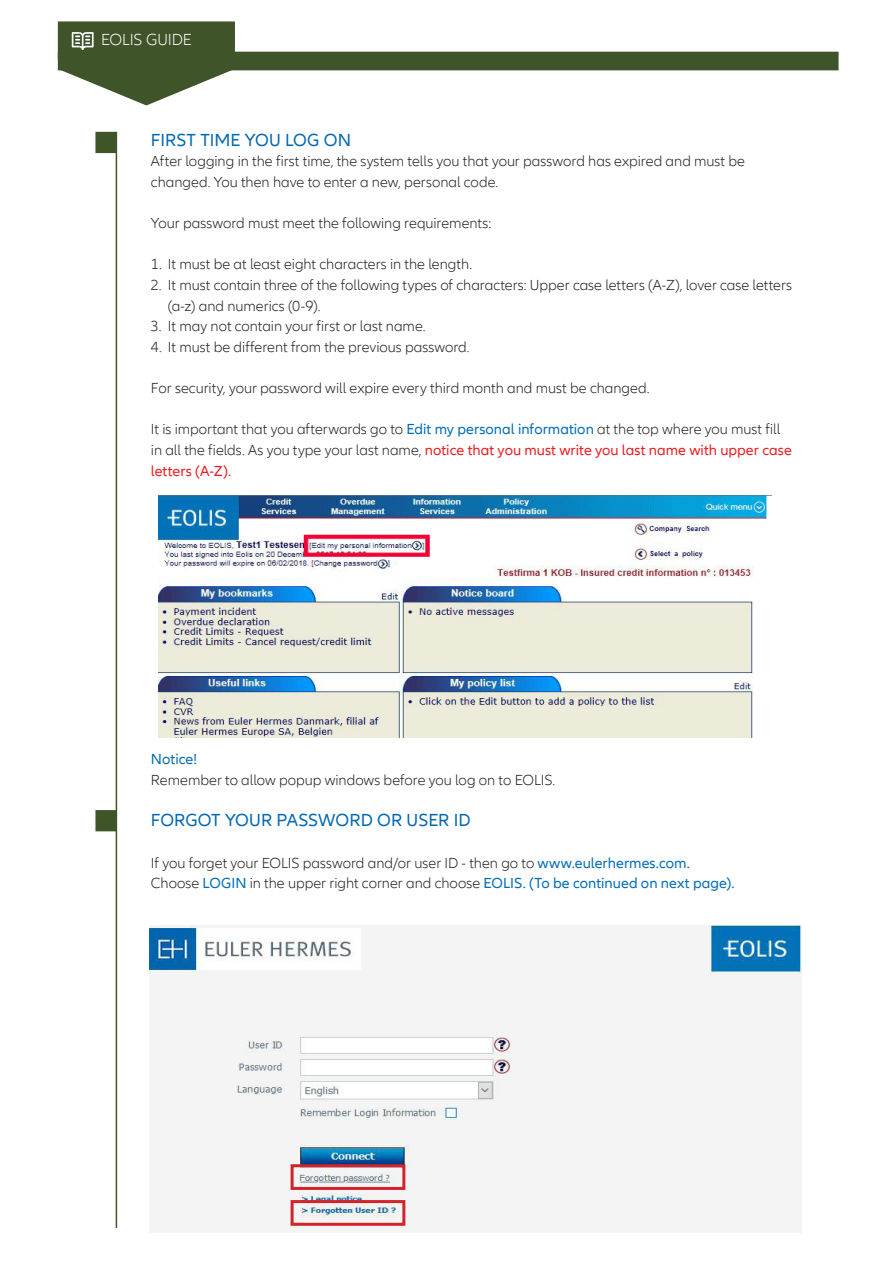
<style>
.page{position:relative;width:893px;height:1263px;background:#fff}
.page>*{position:absolute;margin:0;border:0;box-sizing:border-box;transform-origin:0 0}
.Subhead_11_14_ASR_DL{font:18px "Allianz Neo";letter-spacing:.005em;color:#0168b3}
.t1{font:300 16.5px "Allianz Neo";letter-spacing:-.005em;color:#fff}
.MBT_BULLETS{font:300 15px/20.7px "Allianz Neo";color:#231f20}
.MBT{font:300 15px/20.7px "Allianz Neo";color:#231f20}
.MBT-2{font:15px "Allianz Neo";letter-spacing:.005em;color:#006db8}
.s1{font-weight:400;color:#006db8}
.s2{font-weight:400;color:#ee1d23}
.s3{font-weight:300;color:#231f20}
</style>
<div class="page">
<hr style="left:116px;top:132px;width:1px;height:1096px;background:#3f5429">
<div style="left:95px;top:132px;width:21px;height:21px;background:#3f5429"></div>
<img style="left:159px;top:495px;width:613px;height:243px">
<div style="left:95px;top:810px;width:21px;height:21px;background:#3f5429;border:2px solid #3f5429"></div>
<img style="left:150px;top:926px;width:651px;height:306px">
<svg style="left:58px;top:70px;width:177px;height:35px"></svg>
<div style="left:58px;top:21px;width:177px;height:38px;background:#3f5429;border:2px solid #3f5429"></div>
<div style="left:58px;top:52px;width:780px;height:18px;background:#3f5429"></div>
<svg style="left:72px;top:32px;width:22px;height:18px"></svg>
<div style="left:291px;top:1164px;width:114px;height:26px;border:3px solid #d1232a"></div>
<div style="left:291px;top:1200px;width:114px;height:26px;border:3px solid #d1232a"></div>
<p class="t1" style="left:101px;top:31px;width:92px">EOLIS GUIDE</p>
<p class="Subhead_11_14_ASR_DL" style="left:151px;top:129px;width:202px">FIRST TIME YOU LOG ON</p>
<p class="MBT" style="left:151px;top:151px;width:596px">After logging in the first time, the system tells you that your password has expired and must be changed. You then have to enter a new, personal code.</p>
<p class="MBT" style="left:151px;top:213px;width:342px">Your password must meet the following requirements:</p>
<p class="MBT_BULLETS" style="left:151px;top:254px;width:323px">1. It must be at least eight characters in the length.</p>
<p class="MBT_BULLETS" style="left:168px;top:275px;width:626px;text-indent:-17px">2. It must contain three of the following types of characters: Upper case letters (A-Z), lover case letters (a-z) and numerics (0-9).</p>
<p class="MBT_BULLETS" style="left:151px;top:316px;width:276px">3. It may not contain your first or last name.</p>
<p class="MBT_BULLETS" style="left:151px;top:337px;width:320px">4. It must be different from the previous password.</p>
<p class="MBT_BULLETS" style="left:151px;top:378px;width:500px">For security, your password will expire every third month and must be changed.</p>
<p class="MBT_BULLETS" style="left:151px;top:419px;width:642px">It is important that you afterwards go to <span class="s1">Edit my personal information</span> at the top where you must fill in all the fields. As you type your last name, <span class="s2">notice that you must write you last name with upper case letters (A-Z).</span></p>
<p class="MBT-2" style="left:151px;top:751px;width:48px">Notice!</p>
<p class="MBT" style="left:151px;top:770px;width:406px">Remember to allow popup windows before you log on to EOLIS.</p>
<p class="Subhead_11_14_ASR_DL" style="left:151px;top:810px;width:321px">FORGOT YOUR PASSWORD OR USER ID</p>
<p class="MBT" style="left:151px;top:853px;width:541px">If you forget your EOLIS password and/or user ID - then go to <span class="s1">www.eulerhermes.com.</span></p>
<p class="MBT-2" style="left:151px;top:875px;width:585px"><span class="s3">Choose</span> LOGIN <span class="s3">in the upper right corner and choose</span> EOLIS. (To be continued on next page).</p>
</div>
